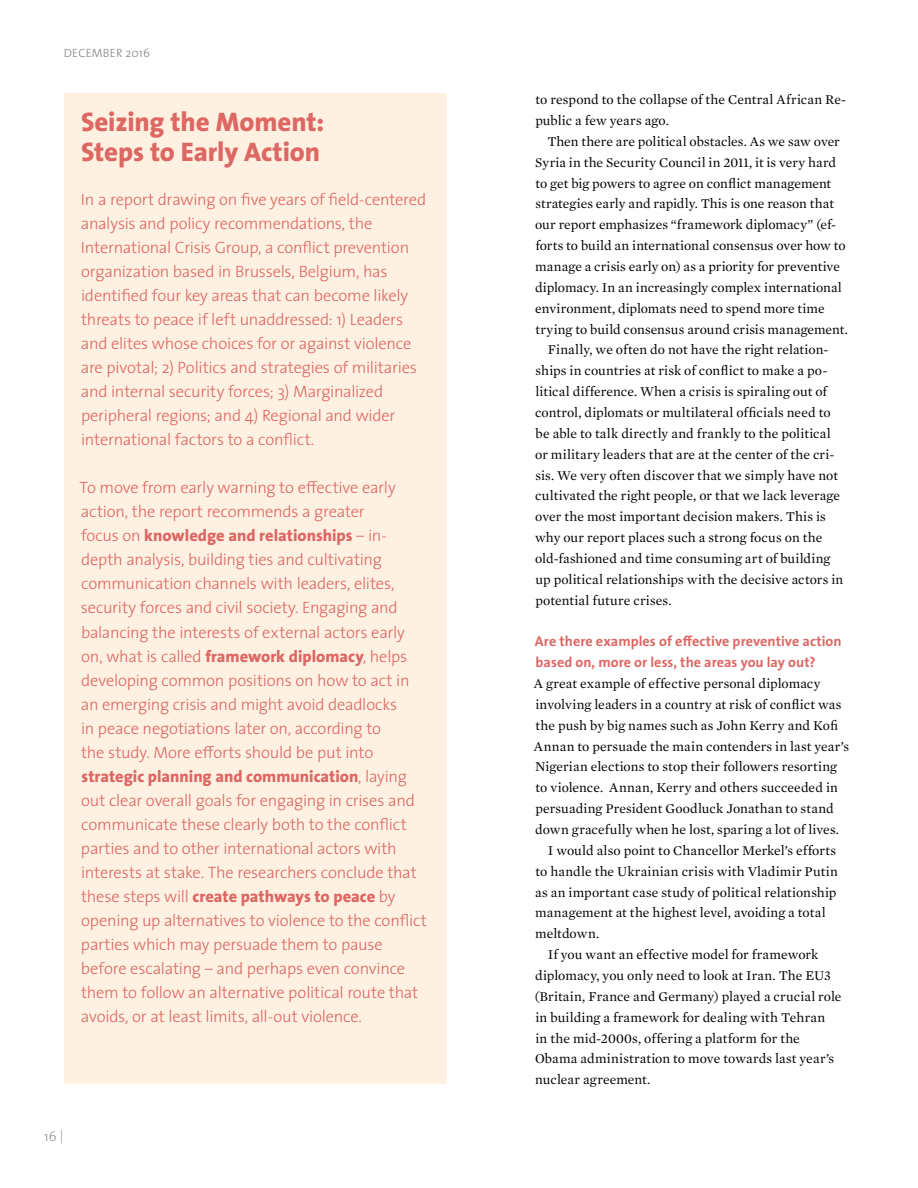
<style>
.page{position:relative;width:918px;height:1188px;background:#fff}
.page>*{position:absolute;margin:0;border:0;box-sizing:border-box;transform-origin:0 0}
.t1{font:800 27px/30px "The Sans";letter-spacing:-.005em;color:#dc6763}
.t2{font:300 16.5px/24px "The Sans";letter-spacing:-.015em;color:#dc6763}
.t3{font:700 14.25px/20.9px "The Sans";letter-spacing:.005em;color:#dc6763}
.t4{font:13.65px/20.9px "Mercury Text G1";letter-spacing:.005em;color:#000}
.t5{font:200 13.5px "The Sans";color:#808285}
.t6{font:300 12px "The Sans";letter-spacing:.01em;color:#808285}
.s1{font-weight:800}
</style>
<div class="page">
<div style="left:64px;top:93px;width:382px;height:991px;background:#fff1e2"></div>
<p class="t6" style="left:64px;top:43px;width:88px">DECEMBER 2016</p>
<h1 class="t1" style="left:81px;top:106px;width:245px">Seizing the Moment:<br>Steps to Early Action</h1>
<p class="t2" style="left:81px;top:187px;width:347px">In a report drawing on five years of field-centered analysis and policy recommendations, the International Crisis Group, a conflict prevention organization based in Brussels, Belgium, has identified four key areas that can become likely threats to peace if left unaddressed: 1) Leaders and elites whose choices for or against violence are pivotal; 2) Politics and strategies of militaries and internal security forces; 3) Marginalized peripheral regions; and 4) Regional and wider international factors to a conflict.</p>
<p class="t2" style="left:80px;top:475px;width:349px">To move from early warning to effective early action, the report recommends a greater<br>focus on <span class="s1">knowledge and relationships</span> – in&shy;depth analysis, building ties and cultivating communication channels with leaders, elites, security forces and civil society. Engaging and balancing the interests of external actors early on, what is called <span class="s1">framework diplomacy</span>, helps developing common positions on how to act in an emerging crisis and might avoid deadlocks<br>in peace negotiations later on, according to<br>the study. More efforts should be put into <span class="s1">strategic planning and communication</span>, laying out clear overall goals for engaging in crises and communicate these clearly both to the conflict parties and to other international actors with interests at stake. The researchers conclude that these steps will <span class="s1">create pathways to peace</span> by opening up alternatives to violence to the conflict parties which may persuade them to pause before escalating – and perhaps even convince them to follow an alternative political route that avoids, or at least limits, all-out violence.</p>
<p class="t5" style="left:44px;top:1130px;width:21px">16 |</p>
<p class="t4" style="left:535px;top:89px;width:312px">to respond to the collapse of the Central African Re&shy;public a few years ago.</p>
<p class="t4" style="left:547px;top:131px;width:294px">Then there are political obstacles. As we saw over</p>
<p class="t4" style="left:535px;top:152px;width:302px">Syria in the Security Council in 2011, it is very hard</p>
<p class="t4" style="left:536px;top:173px;width:297px">to get big powers to agree on conflict management</p>
<p class="t4" style="left:536px;top:194px;width:300px">strategies early and rapidly. This is one reason that</p>
<p class="t4" style="left:535px;top:214px;width:303px">our report emphasizes “framework diplomacy” (ef-</p>
<p class="t4" style="left:535px;top:235px;width:312px">forts to build an international consensus over how to</p>
<p class="t4" style="left:535px;top:256px;width:306px">manage a crisis early on) as a priority for preventive</p>
<p class="t4" style="left:535px;top:277px;width:308px">diplomacy. In an increasingly complex international</p>
<p class="t4" style="left:535px;top:298px;width:291px">environment, diplomats need to spend more time</p>
<p class="t4" style="left:536px;top:319px;width:314px">trying to build consensus around crisis management.</p>
<p class="t4" style="left:548px;top:340px;width:282px">Finally, we often do not have the right relation-</p>
<p class="t4" style="left:536px;top:360px;width:293px">ships in countries at risk of conflict to make a po-</p>
<p class="t4" style="left:535px;top:381px;width:293px">litical difference. When a crisis is spiraling out of</p>
<p class="t4" style="left:535px;top:402px;width:297px">control, diplomats or multilateral officials need to</p>
<p class="t4" style="left:536px;top:423px;width:297px">be able to talk directly and frankly to the political</p>
<p class="t4" style="left:535px;top:444px;width:301px">or military leaders that are at the center of the cri-</p>
<p class="t4" style="left:536px;top:465px;width:304px">sis. We very often discover that we simply have not</p>
<p class="t4" style="left:535px;top:485px;width:307px">cultivated the right people, or that we lack leverage</p>
<p class="t4" style="left:535px;top:506px;width:292px">over the most important decision makers. This is</p>
<p class="t4" style="left:535px;top:527px;width:289px">why our report places such a strong focus on the</p>
<p class="t4" style="left:535px;top:548px;width:297px">old-fashioned and time consuming art of building</p>
<p class="t4" style="left:535px;top:569px;width:309px">up political relationships with the decisive actors in</p>
<p class="t4" style="left:535px;top:590px;width:138px">potential future crises.</p>
<p class="t3" style="left:535px;top:631px;width:308px">Are there examples of effective preventive action based on, more or less, the areas you lay out?</p>
<p class="t4" style="left:534px;top:673px;width:288px">A great example of effective personal diplomacy</p>
<p class="t4" style="left:535px;top:694px;width:308px">involving leaders in a country at risk of conflict was</p>
<p class="t4" style="left:536px;top:715px;width:304px">the push by big names such as John Kerry and Kofi</p>
<p class="t4" style="left:534px;top:736px;width:317px">Annan to persuade the main contenders in last year’s</p>
<p class="t4" style="left:535px;top:757px;width:303px">Nigerian elections to stop their followers resorting</p>
<p class="t4" style="left:536px;top:777px;width:304px">to violence. Annan, Kerry and others succeeded in</p>
<p class="t4" style="left:535px;top:798px;width:300px">persuading President Goodluck Jonathan to stand</p>
<p class="t4" style="left:535px;top:819px;width:305px">down gracefully when he lost, sparing a lot of lives.</p>
<p class="t4" style="left:548px;top:840px;width:290px">I would also point to Chancellor Merkel’s efforts</p>
<p class="t4" style="left:536px;top:861px;width:304px">to handle the Ukrainian crisis with Vladimir Putin</p>
<p class="t4" style="left:535px;top:882px;width:303px">as an important case study of political relationship</p>
<p class="t4" style="left:535px;top:902px;width:292px">management at the highest level, avoiding a total</p>
<p class="t4" style="left:535px;top:923px;width:65px">meltdown.</p>
<p class="t4" style="left:548px;top:944px;width:272px">If you want an effective model for framework</p>
<p class="t4" style="left:535px;top:965px;width:297px">diplomacy, you only need to look at Iran. The EU3</p>
<p class="t4" style="left:535px;top:986px;width:308px">(Britain, France and Germany) played a crucial role</p>
<p class="t4" style="left:535px;top:1007px;width:291px">in building a framework for dealing with Tehran</p>
<p class="t4" style="left:535px;top:1028px;width:266px">in the mid-2000s, offering a platform for the</p>
<p class="t4" style="left:535px;top:1048px;width:301px">Obama administration to move towards last year’s</p>
<p class="t4" style="left:535px;top:1069px;width:117px">nuclear agreement.</p>
</div>
